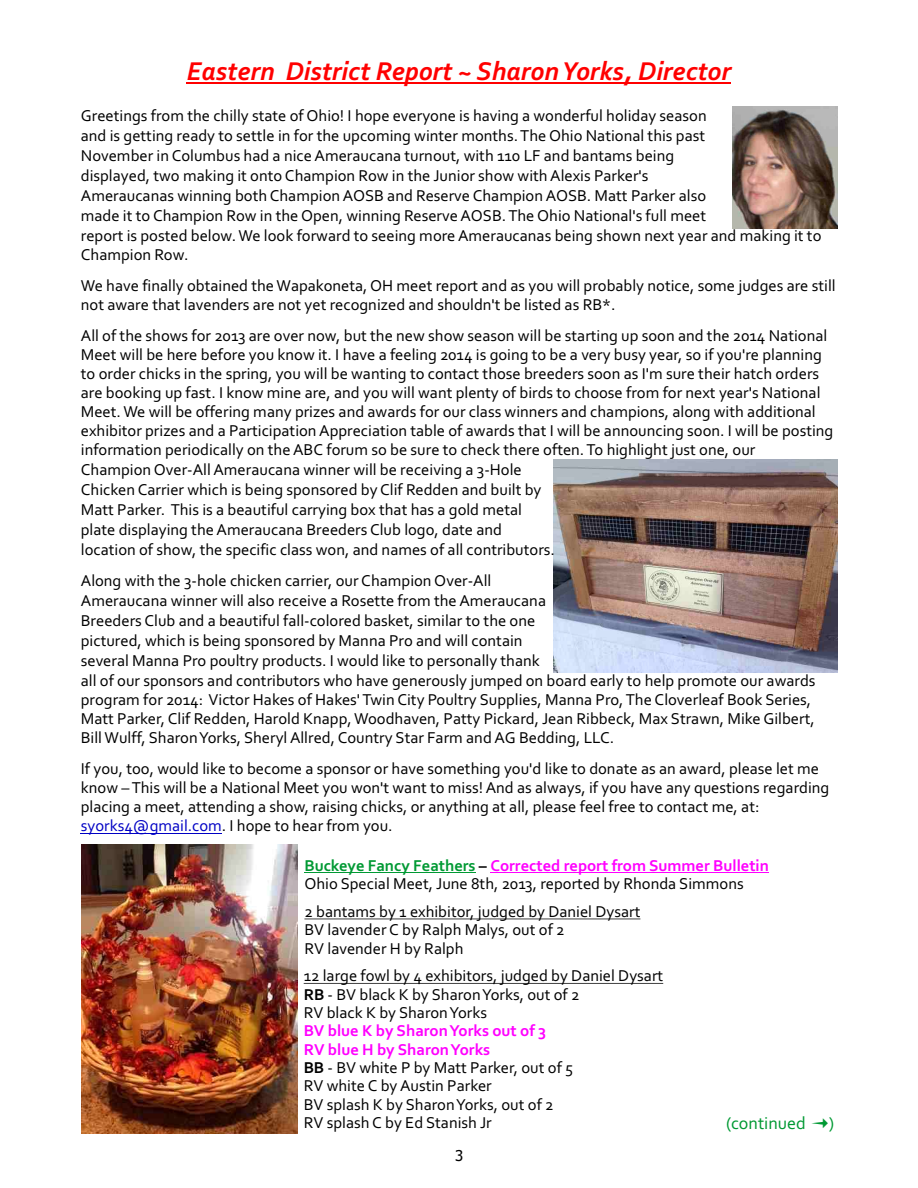
<style>
.page{position:relative;width:918px;height:1188px;background:#fff}
.page>*{position:absolute;margin:0;border:0;box-sizing:border-box;transform-origin:0 0}
.t1{font:italic 700 27px "Corbel";color:#f00}
.t2{font:18px "Corbel";color:#093}
.t3{font:16.5px/19.5px "Corbel";color:#000}
.t4{font:700 16.5px/18.3px "Corbel";color:#f0f}
.t5{font:15px "Tahoma";color:#000}
.s1{color:#0000c4}
.s2{font-weight:700;color:#093}
.s3{font-weight:700}
.s4{font-weight:700;color:#f0f}
.s5{font-family:"Arrows 1"}
</style>
<div class="page">
<img style="left:554px;top:459px;width:284px;height:213px">
<hr style="left:187px;top:82px;width:544px;height:2px;background:#f00">
<hr style="left:81px;top:833px;width:141px;height:1px;background:#0000c4">
<hr style="left:304px;top:873px;width:172px;height:1px;background:#093">
<hr style="left:304px;top:919px;width:336px;height:1px;background:#000">
<hr style="left:304px;top:983px;width:359px;height:1px;background:#000">
<hr style="left:490px;top:873px;width:279px;height:1px;background:#f0f">
<img style="left:733px;top:106px;width:104px;height:123px">
<img style="left:81px;top:845px;width:217px;height:288px">
<h1 class="t1" style="left:187px;top:60px;width:546px">Eastern District Report ~ Sharon Yorks, Director</h1>
<p class="t3" style="left:81px;top:107px;width:742px">Greetings from the chilly state of Ohio! I hope everyone is having a wonderful holiday season<br>and is getting ready to settle in for the upcoming winter months. The Ohio National this past<br>November in Columbus had a nice Ameraucana turnout, with 110 LF and bantams being<br>displayed, two making it onto Champion Row in the Junior show with Alexis Parker's<br>Ameraucanas winning both Champion AOSB and Reserve Champion AOSB. Matt Parker also<br>made it to Champion Row in the Open, winning Reserve AOSB. The Ohio National's full meet<br>report is posted below. We look forward to seeing more Ameraucanas being shown next year and making it to Champion Row.</p>
<p class="t3" style="left:81px;top:277px;width:756px">We have finally obtained the Wapakoneta, OH meet report and as you will probably notice, some judges are still not aware that lavenders are not yet recognized and shouldn't be listed as RB*.</p>
<p class="t3" style="left:81px;top:327px;width:754px">All of the shows for 2013 are over now, but the new show season will be starting up soon and the 2014 National Meet will be here before you know it. I have a feeling 2014 is going to be a very busy year, so if you're planning to order chicks in the spring, you will be wanting to contact those breeders soon as I'm sure their hatch orders are booking up fast. I know mine are, and you will want plenty of birds to choose from for next year's National Meet. We will be offering many prizes and awards for our class winners and champions, along with additional exhibitor prizes and a Participation Appreciation table of awards that I will be announcing soon. I will be posting information periodically on the ABC forum so be sure to check there often. To highlight just one, our<br>Champion Over-All Ameraucana winner will be receiving a 3-Hole<br>Chicken Carrier which is being sponsored by Clif Redden and built by<br>Matt Parker. This is a beautiful carrying box that has a gold metal<br>plate displaying the Ameraucana Breeders Club logo, date and<br>location of show, the specific class won, and names of all contributors.</p>
<p class="t3" style="left:81px;top:572px;width:736px">Along with the 3-hole chicken carrier, our Champion Over-All<br>Ameraucana winner will also receive a Rosette from the Ameraucana<br>Breeders Club and a beautiful fall-colored basket, similar to the one<br>pictured, which is being sponsored by Manna Pro and will contain<br>several Manna Pro poultry products. I would like to personally thank<br>all of our sponsors and contributors who have generously jumped on board early to help promote our awards program for 2014: Victor Hakes of Hakes' Twin City Poultry Supplies, Manna Pro, The Cloverleaf Book Series, Matt Parker, Clif Redden, Harold Knapp, Woodhaven, Patty Pickard, Jean Ribbeck, Max Strawn, Mike Gilbert, Bill Wulff, Sharon Yorks, Sheryl Allred, Country Star Farm and AG Bedding, LLC.</p>
<p class="t3" style="left:81px;top:760px;width:750px">If you, too, would like to become a sponsor or have something you'd like to donate as an award, please let me know – This will be a National Meet you won't want to miss! And as always, if you have any questions regarding placing a meet, attending a show, raising chicks, or anything at all, please feel free to contact me, at: <span class="s1">syorks4@gmail.com</span>. I hope to hear from you.</p>
<p class="t3" style="left:304px;top:858px;width:466px;line-height:18.3px"><span class="s2">Buckeye Fancy Feathers</span> <span class="s3">–</span> <span class="s4">Corrected report from Summer Bulletin<br></span>Ohio Special Meet, June 8th, 2013, reported by Rhonda Simmons</p>
<p class="t3" style="left:304px;top:904px;width:338px;line-height:18.3px">2 bantams by 1 exhibitor, judged by Daniel Dysart<br>BV lavender C by Ralph Malys, out of 2<br>RV lavender H by Ralph</p>
<p class="t3" style="left:304px;top:968px;width:361px;line-height:18.3px">12 large fowl by 4 exhibitors, judged by Daniel Dysart<br><span class="s3">RB</span> - BV black K by Sharon Yorks, out of 2<br>RV black K by Sharon Yorks</p>
<p class="t3" style="left:304px;top:1060px;width:271px;line-height:18.3px"><span class="s3">BB</span> - BV white P by Matt Parker, out of 5<br>RV white C by Austin Parker<br>BV splash K by Sharon Yorks, out of 2<br>RV splash C by Ed Stanish Jr</p>
<p class="t4" style="left:304px;top:1023px;width:244px">BV blue K by Sharon Yorks out of 3<br>RV blue H by Sharon Yorks</p>
<p class="t2" style="left:726px;top:1116px;width:195px">(continued <span class="s5">M</span>)</p>
<p class="t5" style="left:455px;top:1149px;width:10px">3</p>
</div>
